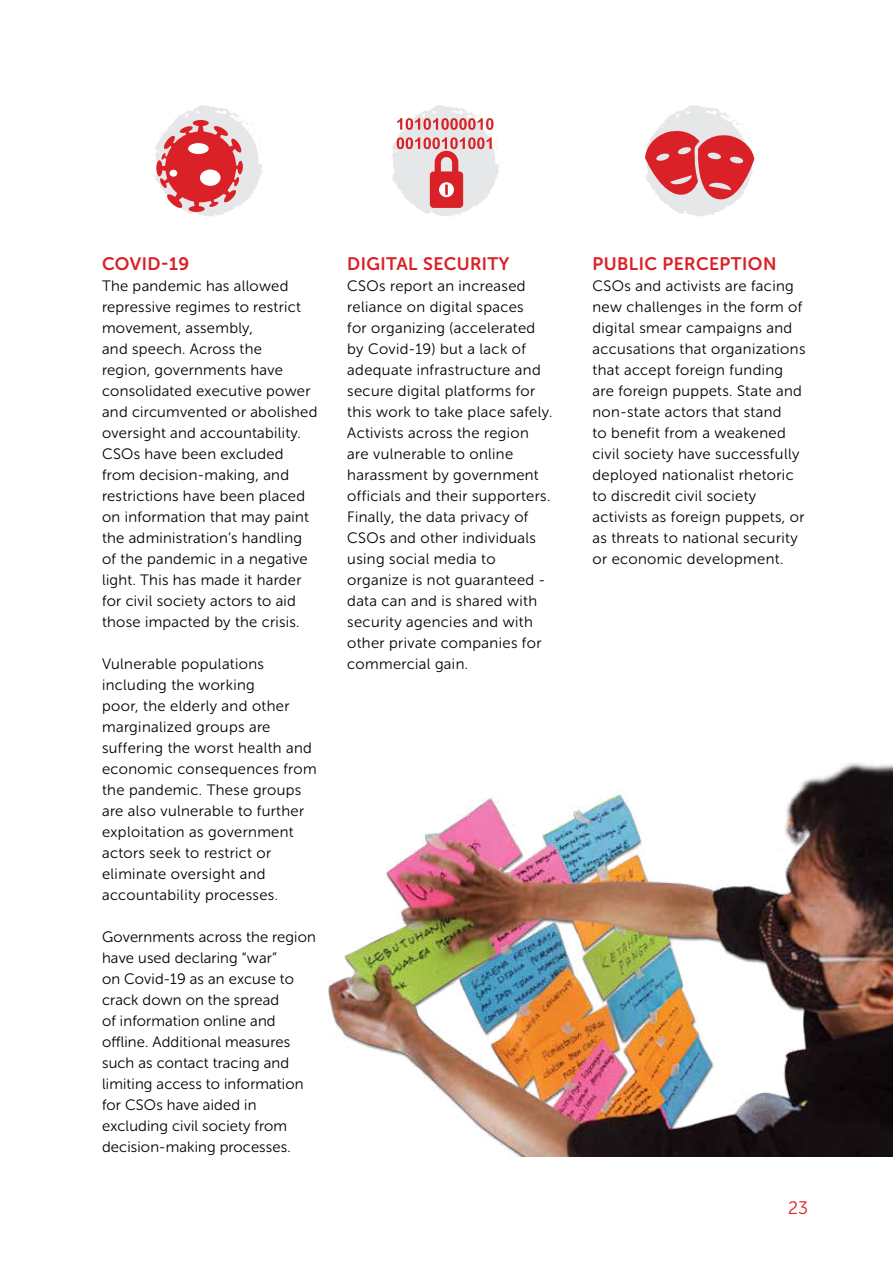
<style>
.page{position:relative;width:893px;height:1263px;background:#fff}
.page>*{position:absolute;margin:0;border:0;box-sizing:border-box;transform-origin:0 0}
.t1{font:18px "Museo Sans Rounded 700";letter-spacing:.025em;color:#da2128}
.t2{font:18px "Museo Sans Rounded 300";color:#da2128}
.t3{font:15px/21px "Museo Sans Rounded 300";letter-spacing:.025em;color:#000}
</style>
<div class="page">
<svg style="left:155px;top:105px;width:108px;height:111px"></svg>
<svg style="left:391px;top:105px;width:109px;height:111px"></svg>
<svg style="left:645px;top:105px;width:110px;height:111px"></svg>
<img style="left:328px;top:762px;width:565px;height:395px">
<p class="t1" style="left:102px;top:254px;width:89px">COVID-19</p>
<p class="t3" style="left:102px;top:276px;width:217px">The pandemic has allowed repressive regimes to restrict movement, assembly,<br>and speech. Across the<br>region, governments have consolidated executive power and circumvented or abolished oversight and accountability.<br>CSOs have been excluded from decision-making, and restrictions have been placed on information that may paint the administration’s handling of the pandemic in a negative light. This has made it harder for civil society actors to aid those impacted by the crisis.</p>
<p class="t3" style="left:102px;top:654px;width:216px">Vulnerable populations including the working<br>poor, the elderly and other marginalized groups are suffering the worst health and economic consequences from the pandemic. These groups are also vulnerable to further exploitation as government actors seek to restrict or eliminate oversight and accountability processes.</p>
<p class="t3" style="left:102px;top:927px;width:215px">Governments across the region have used declaring “war”<br>on Covid-19 as an excuse to crack down on the spread<br>of information online and offline. Additional measures such as contact tracing and limiting access to information for CSOs have aided in excluding civil society from decision-making processes.</p>
<p class="t1" style="left:347px;top:254px;width:164px">DIGITAL SECURITY</p>
<p class="t3" style="left:347px;top:276px;width:207px">CSOs report an increased reliance on digital spaces<br>for organizing (accelerated by Covid-19) but a lack of adequate infrastructure and secure digital platforms for this work to take place safely.<br>Activists across the region are vulnerable to online harassment by government officials and their supporters.<br>Finally, the data privacy of<br>CSOs and other individuals using social media to organize is not guaranteed - data can and is shared with security agencies and with other private companies for commercial gain.</p>
<p class="t1" style="left:592px;top:254px;width:185px">PUBLIC PERCEPTION</p>
<p class="t3" style="left:592px;top:276px;width:215px">CSOs and activists are facing new challenges in the form of digital smear campaigns and accusations that organizations that accept foreign funding are foreign puppets. State and non-state actors that stand<br>to benefit from a weakened civil society have successfully deployed nationalist rhetoric to discredit civil society activists as foreign puppets, or as threats to national security or economic development.</p>
<p class="t2" style="left:788px;top:1198px;width:21px">23</p>
</div>
